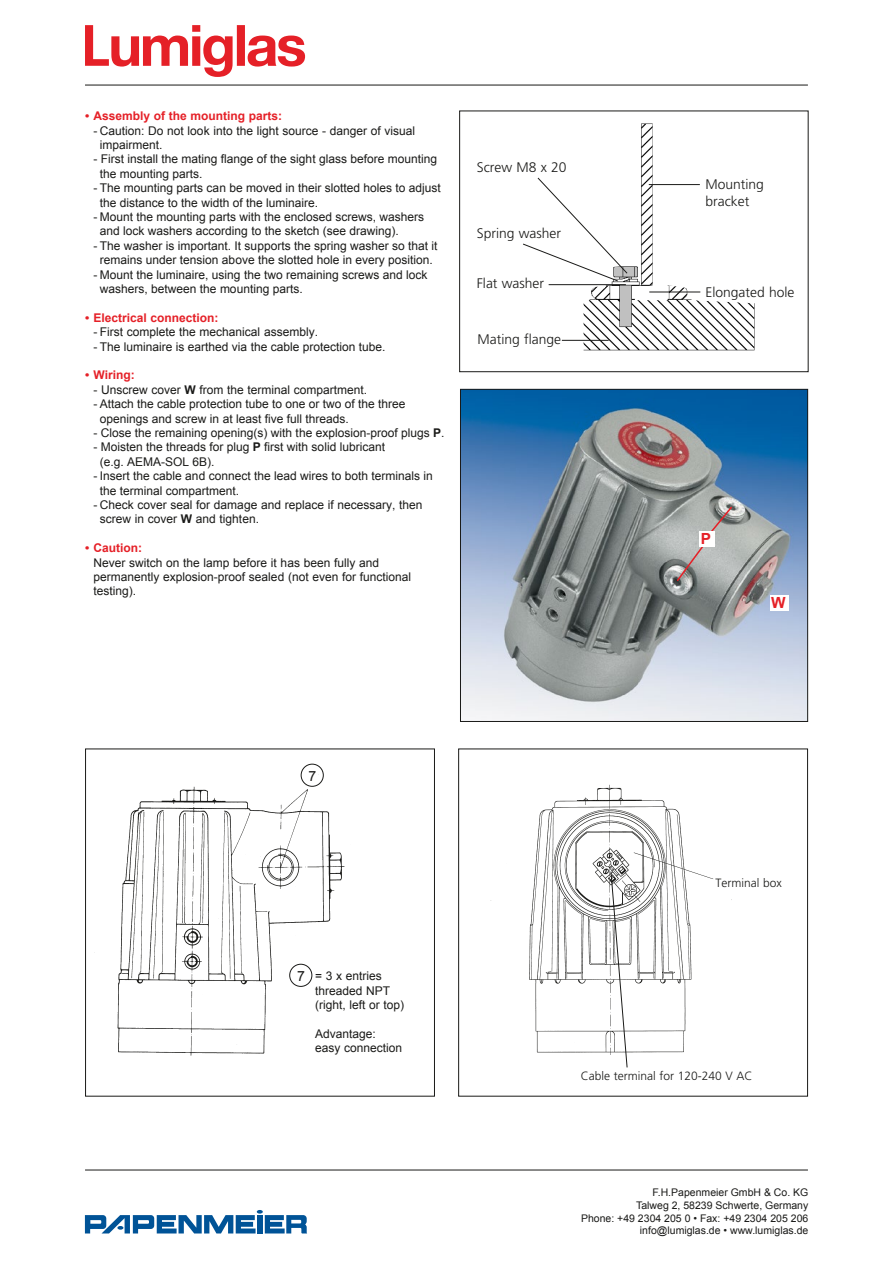
<style>
.page{position:relative;width:893px;height:1263px;background:#fff}
.page>*{position:absolute;margin:0;border:0;box-sizing:border-box;transform-origin:0 0}
.t1{font:700 15.3px "Arial";color:#e52027}
.t2{font:14.1px "Arial";color:#1a1a18}
.t3{font:300 13.8px/16.6px "Frutiger";color:#1a1a18}
.t4{font:12px/14.4px "Arial";color:#1a1a18}
.t5{font:700 12px "Arial";color:#e52027}
.t6{font:300 12px "Frutiger";color:#1a1a18}
.t7{font:10.5px/12.6px "Arial";color:#1a1a18;text-align:right}
.s1{font-weight:700}
</style>
<div class="page">
<img style="left:490px;top:784px;width:224px;height:269px">
<img style="left:584px;top:123px;width:171px;height:228px">
<div style="left:459px;top:111px;width:349px;height:261px;border:1px solid #1a1a18"></div>
<div style="left:475px;top:160px;width:141px;height:23px;background:#fff"></div>
<svg style="left:523px;top:177px;width:105px;height:105px"></svg>
<div style="left:474px;top:275px;width:107px;height:26px;background:#fff"></div>
<hr style="left:549px;top:284px;width:77px;height:1px;background:#1a1a18">
<hr style="left:562px;top:340px;width:47px;height:1px;background:#1a1a18">
<div style="left:703px;top:177px;width:99px;height:45px;background:#fff"></div>
<hr style="left:649px;top:184px;width:51px;height:1px;background:#1a1a18">
<hr style="left:649px;top:292px;width:51px;height:1px;background:#1a1a18">
<hr style="left:85px;top:1169px;width:723px;height:1px;background:#1a1a18">
<svg style="left:85px;top:1210px;width:222px;height:23px"></svg>
<hr style="left:85px;top:85px;width:723px;height:1px;background:#1a1a18">
<svg style="left:85px;top:25px;width:220px;height:52px"></svg>
<img style="left:462px;top:391px;width:344px;height:329px">
<div style="left:460px;top:389px;width:348px;height:333px;border:1px solid #1a1a18"></div>
<svg style="left:709px;top:505px;width:25px;height:29px"></svg>
<svg style="left:675px;top:545px;width:30px;height:38px"></svg>
<div style="left:770px;top:595px;width:18px;height:16px;background:#fff"></div>
<div style="left:699px;top:531px;width:16px;height:16px;background:#fff"></div>
<img style="left:85px;top:768px;width:260px;height:306px">
<div style="left:301px;top:764px;width:23px;height:23px;border:1px solid #1a1a18;border-radius:50%"></div>
<svg style="left:610px;top:871px;width:18px;height:197px"></svg>
<div style="left:289px;top:964px;width:23px;height:23px;border:1px solid #1a1a18;border-radius:50%"></div>
<div style="left:458px;top:748px;width:350px;height:348px;border:1px solid #1a1a18"></div>
<p class="t5" style="left:85px;top:108px;width:199px">• Assembly of the mounting parts:</p>
<p class="t4" style="left:100px;top:123px;width:317px;text-indent:-6px">- Caution: Do not look into the light source - danger of visual impairment.</p>
<p class="t4" style="left:100px;top:152px;width:339px;text-indent:-6px">- First install the mating flange of the sight glass before mounting the mounting parts.</p>
<p class="t4" style="left:100px;top:181px;width:342px;text-indent:-6px">- The mounting parts can be moved in their slotted holes to adjust the distance to the width of the luminaire.</p>
<p class="t4" style="left:100px;top:210px;width:326px;text-indent:-6px">- Mount the mounting parts with the enclosed screws, washers and lock washers according to the sketch (see drawing).</p>
<p class="t4" style="left:94px;top:238px;width:345px;text-align:center">- The washer is important. It supports the spring washer so that it remains under tension above the slotted hole in every position.</p>
<p class="t4" style="left:100px;top:267px;width:329px;text-indent:-6px">- Mount the luminaire, using the two remaining screws and lock washers, between the mounting parts.</p>
<p class="t5" style="left:85px;top:310px;width:135px">• Electrical connection:</p>
<p class="t4" style="left:94px;top:325px;width:226px">- First complete the mechanical assembly.</p>
<p class="t4" style="left:94px;top:339px;width:293px">- The luminaire is earthed via the cable protection tube.</p>
<p class="t5" style="left:85px;top:367px;width:51px">• Wiring:</p>
<p class="t4" style="left:94px;top:382px;width:275px">- Unscrew cover <span class="s1">W</span> from the terminal compartment.</p>
<p class="t4" style="left:100px;top:397px;width:307px;text-indent:-6px">- Attach the cable protection tube to one or two of the three openings and screw in at least five full threads.</p>
<p class="t4" style="left:94px;top:426px;width:352px">- Close the remaining opening(s) with the explosion-proof plugs <span class="s1">P</span>.</p>
<p class="t4" style="left:100px;top:440px;width:287px;text-indent:-6px">- Moisten the threads for plug <span class="s1">P</span> first with solid lubricant (e.g. AEMA-SOL 6B).</p>
<p class="t4" style="left:100px;top:469px;width:334px;text-indent:-6px">- Insert the cable and connect the lead wires to both terminals in the terminal compartment.</p>
<p class="t4" style="left:100px;top:498px;width:324px;text-indent:-6px">- Check cover seal for damage and replace if necessary, then screw in cover <span class="s1">W</span> and tighten.</p>
<p class="t5" style="left:85px;top:540px;width:59px">• Caution:</p>
<p class="t4" style="left:94px;top:555px;width:319px">Never switch on the lamp before it has been fully and permanently explosion-proof sealed (not even for functional testing).</p>
<p class="t3" style="left:477px;top:160px;width:91px">Screw M8 x 20</p>
<p class="t3" style="left:477px;top:226px;width:86px">Spring washer</p>
<p class="t3" style="left:477px;top:275px;width:69px">Flat washer</p>
<p class="t3" style="left:478px;top:331px;width:85px">Mating flange</p>
<p class="t3" style="left:705px;top:176px;width:60px">Mounting bracket</p>
<p class="t3" style="left:705px;top:284px;width:90px">Elongated hole</p>
<p class="t1" style="left:701px;top:529px;width:12px">P</p>
<p class="t1" style="left:771px;top:593px;width:16px">W</p>
<p class="t2" style="left:309px;top:766px;width:9px">7</p>
<p class="t2" style="left:297px;top:966px;width:9px">7</p>
<p class="t4" style="left:315px;top:969px;width:91px">= 3 x entries threaded NPT (right, left or top)</p>
<p class="t4" style="left:315px;top:1027px;width:89px">Advantage: easy connection</p>
<p class="t6" style="left:715px;top:876px;width:68px">Terminal box</p>
<p class="t6" style="left:581px;top:1069px;width:173px">Cable terminal for 120-240 V AC</p>
<p class="t7" style="left:581px;top:1186px;width:229px">F.H.Papenmeier GmbH &amp; Co. KG<br>Talweg 2, 58239 Schwerte, Germany<br>Phone: +49 2304 205 0 • Fax: +49 2304 205 206 info@lumiglas.de • www.lumiglas.de</p>
</div>
